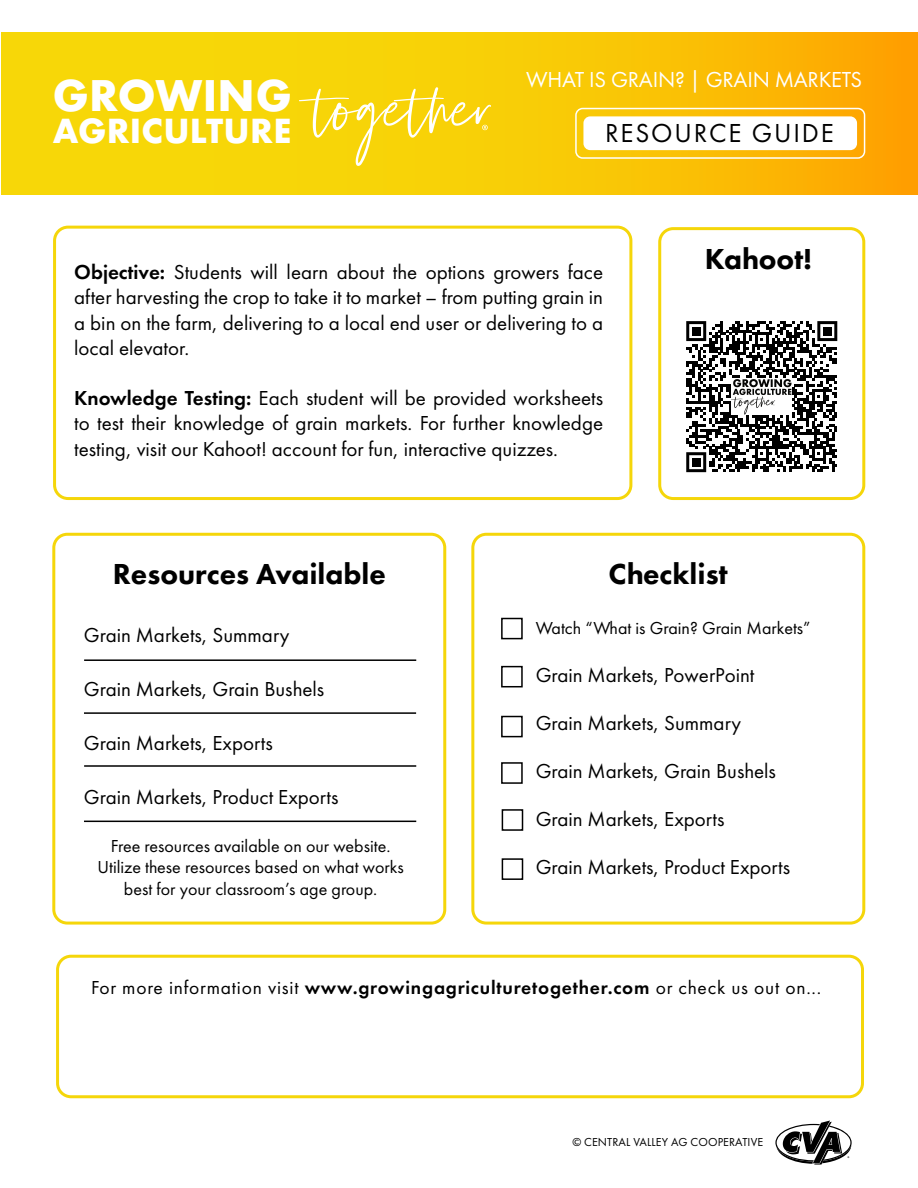
<style>
.page{position:relative;width:918px;height:1188px;background:#fff}
.page>*{position:absolute;margin:0;border:0;box-sizing:border-box;transform-origin:0 0}
.t1{font:78.45px "Silver South Script Alt";color:#fff}
.t2{font:700 40.95px "Futura";letter-spacing:.005em;color:#fff}
.t3{font:700 32.25px "Futura";letter-spacing:.01em;color:#fff}
.t4{font:800 30px "Futura PT";color:#000}
.t5{font:27px "Futura PT";letter-spacing:.07em;color:#000}
.t6{font:22.5px "Futura PT";letter-spacing:-.01em;color:#fff}
.t7{font:21px/25.2px "Futura PT";color:#000;text-align:justify}
.t8{font:19.5px "Futura PT";letter-spacing:.04em;color:#000}
.t9{font:18px/21.6px "Futura PT";color:#000;text-align:center}
.t10{font:12px "Futura PT";letter-spacing:.01em;color:#000}
.s1{font-weight:600}
</style>
<div class="page">
<svg style="left:2px;top:32px;width:916px;height:162px;background:#f8ca06"></svg>
<div style="left:56px;top:955px;width:808px;height:143px;border:3px solid #f5d60a;border-radius:14px"></div>
<div style="left:658px;top:227px;width:207px;height:273px;border:3px solid #f5d60a;border-radius:14px"></div>
<svg style="left:775px;top:1120px;width:77px;height:45px"></svg>
<svg style="left:482px;top:125px;width:6px;height:5px"></svg>
<div style="left:575px;top:108px;width:290px;height:51px;border:2px solid #fff;border-radius:7px"></div>
<div style="left:583px;top:116px;width:274px;height:34px;background:#fff;border-radius:7px"></div>
<div style="left:471px;top:533px;width:394px;height:392px;border:3px solid #f5d60a;border-radius:14px"></div>
<div style="left:501px;top:618px;width:22px;height:21px;border:2px solid #000"></div>
<div style="left:501px;top:762px;width:22px;height:22px;border:2px solid #000"></div>
<div style="left:501px;top:716px;width:22px;height:21px;border:2px solid #000"></div>
<div style="left:501px;top:666px;width:22px;height:21px;border:2px solid #000"></div>
<div style="left:502px;top:858px;width:21px;height:22px;border:2px solid #000"></div>
<div style="left:502px;top:809px;width:21px;height:22px;border:2px solid #000"></div>
<div style="left:52px;top:533px;width:394px;height:392px;border:3px solid #f5d60a;border-radius:14px"></div>
<hr style="left:84px;top:659px;width:332px;height:2px;background:#000">
<hr style="left:84px;top:712px;width:332px;height:2px;background:#000">
<hr style="left:84px;top:765px;width:332px;height:2px;background:#000">
<hr style="left:84px;top:821px;width:332px;height:1px;background:#000">
<div style="left:53px;top:226px;width:579px;height:274px;border:3px solid #f5d60a;border-radius:14px"></div>
<svg style="left:686px;top:321px;width:151px;height:151px"></svg>
<div style="left:692px;top:327px;width:8px;height:8px;background:#000"></div>
<div style="left:823px;top:327px;width:9px;height:8px;background:#000"></div>
<div style="left:692px;top:458px;width:8px;height:8px;background:#000"></div>
<img style="left:732px;top:379px;width:60px;height:36px">
<h2 class="t2" style="left:53px;top:66px;width:241px">GROWING</h2>
<h3 class="t3" style="left:53px;top:108px;width:241px">AGRICULTURE</h3>
<h1 class="t1" style="left:314px;top:62px;width:180px">together</h1>
<p class="t6" style="left:526px;top:66px;width:338px">WHAT IS GRAIN? | GRAIN MARKETS</p>
<p class="t5" style="left:605px;top:117px;width:230px">RESOURCE GUIDE</p>
<p class="t7" style="left:74px;top:260px;width:530px"><span class="s1">Objective:</span> Students will learn about the options growers face after harvesting the crop to take it to market – from putting grain in a bin on the farm, delivering to a local end user or delivering to a local elevator.</p>
<p class="t7" style="left:74px;top:386px;width:530px"><span class="s1">Knowledge Testing:</span> Each student will be provided worksheets to test their knowledge of grain markets. For further knowledge testing, visit our Kahoot! account for fun, interactive quizzes.</p>
<h3 class="t4" style="left:705px;top:240px;width:108px">Kahoot!</h3>
<h3 class="t4" style="left:113px;top:556px;width:275px">Resources Available</h3>
<p class="t7" style="left:84px;top:623px;width:207px">Grain Markets, Summary</p>
<p class="t7" style="left:84px;top:677px;width:242px">Grain Markets, Grain Bushels</p>
<p class="t7" style="left:84px;top:731px;width:190px">Grain Markets, Exports</p>
<p class="t7" style="left:84px;top:785px;width:256px">Grain Markets, Product Exports</p>
<p class="t9" style="left:98px;top:835px;width:308px">Free resources available on our website.<br>Utilize these resources based on what works best for your classroom’s age group.</p>
<h3 class="t4" style="left:609px;top:555px;width:121px">Checklist</h3>
<p class="t9" style="left:536px;top:617px;width:276px">Watch “What is Grain? Grain Markets”</p>
<p class="t7" style="left:536px;top:663px;width:220px">Grain Markets, PowerPoint</p>
<p class="t7" style="left:536px;top:711px;width:207px">Grain Markets, Summary</p>
<p class="t7" style="left:536px;top:759px;width:242px">Grain Markets, Grain Bushels</p>
<p class="t7" style="left:536px;top:807px;width:190px">Grain Markets, Exports</p>
<p class="t7" style="left:536px;top:855px;width:256px">Grain Markets, Product Exports</p>
<p class="t8" style="left:91px;top:976px;width:732px">For more information visit <span class="s1">www.growingagriculturetogether.com</span> or check us out on...</p>
<p class="t10" style="left:572px;top:1135px;width:192px">© CENTRAL VALLEY AG COOPERATIVE</p>
</div>
